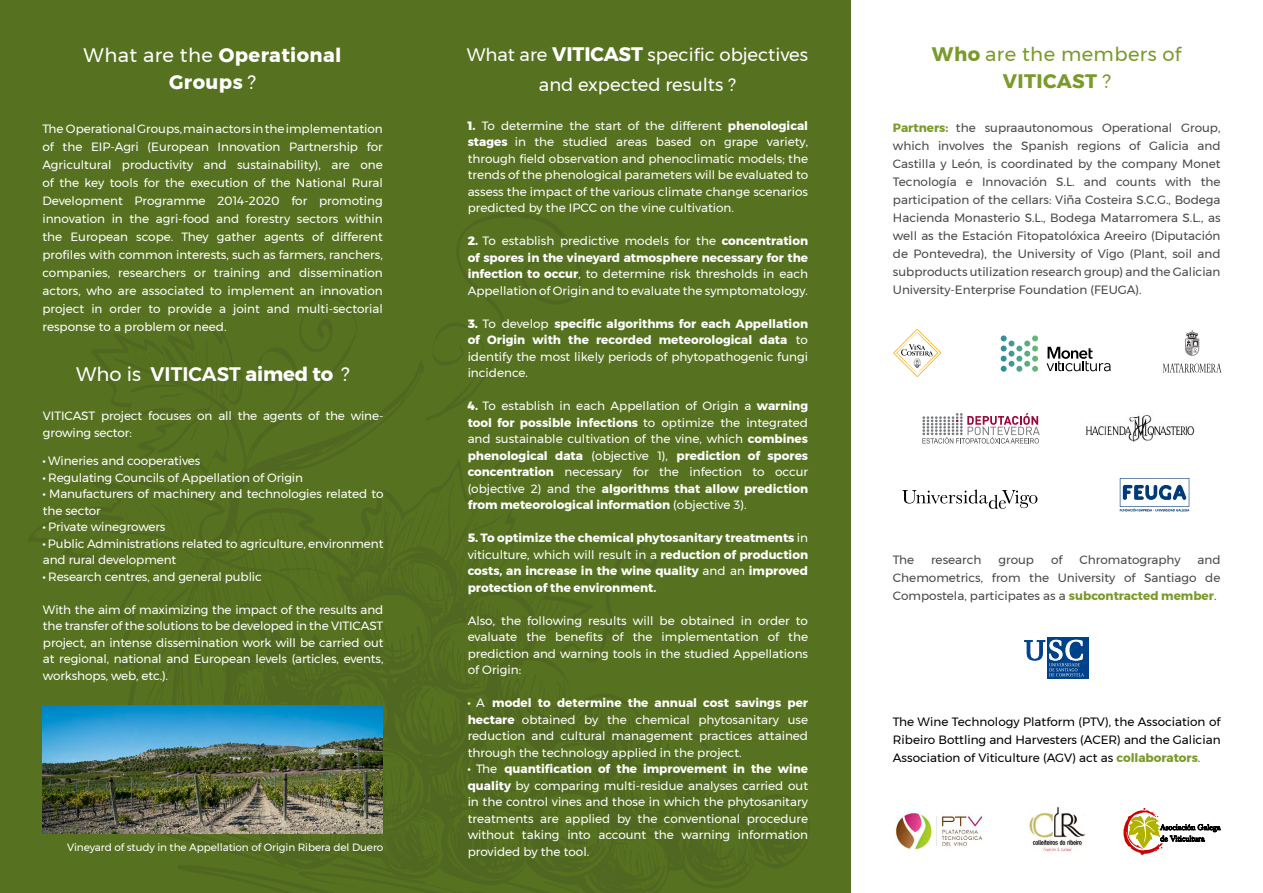
<style>
.page{position:relative;width:1263px;height:893px;background:#fff}
.page>*{position:absolute;margin:0;border:0;box-sizing:border-box;transform-origin:0 0}
.t1{font:700 19.5px/27px "Montserrat";letter-spacing:.02em;color:#fff;text-align:center}
.t2{font:19.5px/27px "Montserrat";letter-spacing:.02em;color:#7a9a2b;text-align:center}
.t3{font:600 19.5px "Montserrat";color:#fff}
.t4{font:18px/30px "Montserrat";color:#fff;text-align:center}
.t5{font:12px/16.5px "Montserrat";color:#fff;text-align:justify}
.t6{font:12px/18px "Montserrat";color:#49484a;text-align:justify}
.t7{font:700 12px/16.5px "Montserrat";color:#fff;text-align:justify}
.t8{font:12px/18px "Montserrat";color:#000;text-align:justify}
.t9{font:10.5px "Montserrat";letter-spacing:-.01em;color:#fff}
.s1{font-weight:400}
.s2{font-weight:700}
.s3{font-weight:700;font-size:19.5px}
.s4{font-weight:800}
.s5{font-weight:700;color:#7a9a2b}
.s6{color:#49484a}
</style>
<div class="page">
<div style="left:0;top:0;width:850px;height:893px;background:#56711f"></div>
<svg style="left:358px;top:705px;width:25px;height:1px"></svg>
<svg style="left:139px;top:833px;width:244px;height:1px"></svg>
<svg style="left:132px;top:705px;width:103px;height:1px"></svg>
<img style="left:42px;top:706px;width:341px;height:127px">
<svg style="left:902px;top:489px;width:135px;height:20px"></svg>
<img style="left:1029px;top:807px;width:56px;height:45px">
<img style="left:896px;top:812px;width:87px;height:39px">
<svg style="left:1120px;top:478px;width:69px;height:33px"></svg>
<img style="left:1086px;top:415px;width:109px;height:26px">
<svg style="left:893px;top:329px;width:48px;height:48px"></svg>
<svg style="left:922px;top:413px;width:118px;height:31px"></svg>
<svg style="left:1185px;top:330px;width:14px;height:26px"></svg>
<svg style="left:1163px;top:363px;width:58px;height:10px"></svg>
<svg style="left:1046px;top:347px;width:64px;height:24px"></svg>
<svg style="left:1001px;top:335px;width:37px;height:37px"></svg>
<div style="left:1047px;top:637px;width:42px;height:42px;background:#004289"></div>
<svg style="left:1024px;top:640px;width:60px;height:36px"></svg>
<svg style="left:1123px;top:808px;width:97px;height:47px"></svg>
<h1 class="t1" style="left:84px;top:42px;width:260px"><span class="s1">What are the</span> Operational<br>Groups <span class="s1">?</span></h1>
<h1 class="t2" style="left:932px;top:41px;width:251px"><span class="s2">Who</span> are the members of<br><span class="s2">VITICAST</span> ?</h1>
<h2 class="t4" style="left:467px;top:40px;width:343px">What are <span class="s3">VITICAST</span> specific objectives and expected results ?</h2>
<p class="t5" style="left:42px;top:119px;width:342px;line-height:18px">The Operational Groups, main actors in the implementation of the EIP-Agri (European Innovation Partnership for Agricultural productivity and sustainability), are one of the key tools for the execution of the National Rural Development Programme 2014-2020 for promoting innovation in the agri-food and forestry sectors within the European scope. They gather agents of different profiles with common interests, such as farmers, ranchers, companies, researchers or training and dissemination actors, who are associated to implement an innovation project in order to provide a joint and multi-sectorial response to a problem or need.</p>
<h1 class="t3" style="left:76px;top:359px;width:275px"><span class="s1">Who is</span> VITICAST <span class="s2">aimed to</span> <span class="s1">?</span></h1>
<p class="t5" style="left:43px;top:408px;width:342px">VITICAST project focuses on all the agents of the wine&shy;growing sector:</p>
<p class="t5" style="left:43px;top:453px;width:342px;text-align:left"><span class="s4">·</span> Wineries and cooperatives<br><span class="s4">·</span> Regulating Councils of Appellation of Origin<br><span class="s4">·</span> Manufacturers of machinery and technologies related to the sector<br><span class="s4">·</span> Private winegrowers<br><span class="s4">·</span> Public Administrations related to agriculture, environment and rural development<br><span class="s4">·</span> Research centres, and general public</p>
<p class="t5" style="left:43px;top:601px;width:342px">With the aim of maximizing the impact of the results and the transfer of the solutions to be developed in the VITICAST project, an intense dissemination work will be carried out at regional, national and European levels (articles, events, workshops, web, etc.).</p>
<p class="t9" style="left:67px;top:840px;width:318px">Vineyard of study in the Appellation of Origin Ribera del Duero</p>
<p class="t5" style="left:468px;top:117px;width:342px"><span class="s4">1.</span> To determine the start of the different <span class="s2">phenological stages</span> in the studied areas based on grape variety, through field observation and phenoclimatic models; the trends of the phenological parameters will be evaluated to assess the impact of the various climate change scenarios predicted by the IPCC on the vine cultivation.</p>
<p class="t5" style="left:468px;top:233px;width:342px"><span class="s4">2.</span> To establish predictive models for the <span class="s2">concentration of spores in the vineyard atmosphere necessary for the infection to occur</span>, to determine risk thresholds in each Appellation of Origin and to evaluate the symptomatology.</p>
<p class="t7" style="left:468px;top:315px;width:342px"><span class="s4">3.</span> <span class="s1">To develop</span> specific algorithms for each Appellation of Origin with the recorded meteorological data <span class="s1">to identify the most likely periods of phytopathogenic fungi incidence.</span></p>
<p class="t5" style="left:468px;top:398px;width:342px"><span class="s4">4.</span> To establish in each Appellation of Origin a <span class="s2">warning tool for possible infections</span> to optimize the integrated and sustainable cultivation of the vine, which <span class="s2">combines phenological data</span> (objective 1), <span class="s2">prediction of spores concentration</span> necessary for the infection to occur (objective 2) and the <span class="s2">algorithms that allow prediction from meteorological information</span> (objective 3).</p>
<p class="t7" style="left:468px;top:530px;width:342px"><span class="s4">5.</span> To optimize the chemical phytosanitary treatments <span class="s1">in viticulture, which will result in a</span> reduction of production costs, an increase in the wine quality <span class="s1">and an</span> improved protection of the environment.</p>
<p class="t5" style="left:468px;top:612px;width:342px">Also, the following results will be obtained in order to evaluate the benefits of the implementation of the prediction and warning tools in the studied Appellations of Origin:</p>
<p class="t5" style="left:468px;top:695px;width:342px;text-align:left"><span class="s4">·</span> A <span class="s2">model to determine the annual cost savings per hectare</span> obtained by the chemical phytosanitary use reduction and cultural management practices attained through the technology applied in the project.<br><span class="s4">·</span> The <span class="s2">quantification of the improvement in the wine quality</span> by comparing multi-residue analyses carried out in the control vines and those in which the phytosanitary treatments are applied by the conventional procedure without taking into account the warning information provided by the tool.</p>
<p class="t6" style="left:893px;top:118px;width:329px"><span class="s5">Partners:</span> the supraautonomous Operational Group, which involves the Spanish regions of Galicia and Castilla y León, is coordinated by the company Monet Tecnología e Innovación S.L. and counts with the participation of the cellars: Viña Costeira S.C.G., Bodega Hacienda Monasterio S.L., Bodega Matarromera S.L., as well as the Estación Fitopatolóxica Areeiro (Diputación de Pontevedra), the University of Vigo (Plant, soil and subproducts utilization research group) and the Galician University-Enterprise Foundation (FEUGA).</p>
<p class="t6" style="left:893px;top:550px;width:23px">The</p>
<p class="t6" style="left:931px;top:550px;width:52px">research</p>
<p class="t6" style="left:998px;top:550px;width:37px">group</p>
<p class="t6" style="left:1051px;top:550px;width:13px">of</p>
<p class="t6" style="left:1079px;top:550px;width:103px">Chromatography</p>
<p class="t6" style="left:893px;top:550px;width:329px;text-indent:305px">and Chemometrics, from the University of Santiago de Compostela, participates as a <span class="s5">subcontracted member</span>.</p>
<p class="t8" style="left:893px;top:712px;width:329px">The Wine Technology Platform (PTV), the Association of Ribeiro Bottling and Harvesters (ACER) and the Galician Association of Viticulture (AGV) act as <span class="s5">collaborators</span><span class="s6">.</span></p>
</div>
